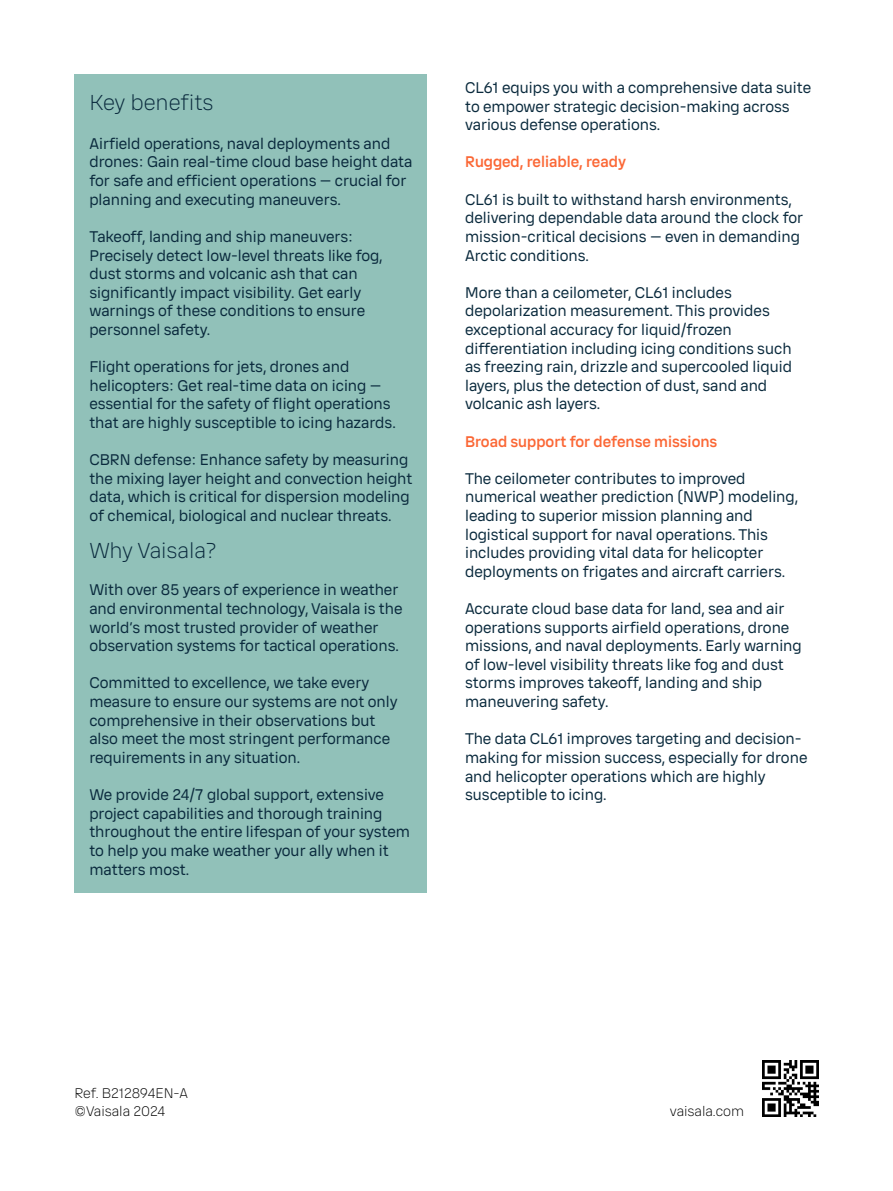
<style>
.page{position:relative;width:893px;height:1191px;background:#fff}
.page>*{position:absolute;margin:0;border:0;box-sizing:border-box;transform-origin:0 0}
.t1{font:300 21px "Vaisala Sans";color:#0a2a3d}
.t2{font:15px/18.6px "Vaisala Sans";color:#0a2a3d}
.t3{font:500 15px "Vaisala Sans";color:#fb6735}
.t4{font:300 13.5px/18.6px "Vaisala Sans";color:#000}
</style>
<div class="page">
<img style="left:763px;top:1060px;width:56px;height:56px">
<div style="left:74px;top:74px;width:353px;height:819px;background:#91c1b9"></div>
<h1 class="t1" style="left:89px;top:88px;width:126px">Key benefits</h1>
<p class="t2" style="left:89px;top:134px;width:324px">Airfield operations, naval deployments and drones: Gain real-time cloud base height data for safe and efficient operations — crucial for planning and executing maneuvers.</p>
<p class="t2" style="left:89px;top:227px;width:295px">Takeoff, landing and ship maneuvers:<br>Precisely detect low-level threats like fog, dust storms and volcanic ash that can significantly impact visibility. Get early warnings of these conditions to ensure personnel safety.</p>
<p class="t2" style="left:89px;top:357px;width:308px">Flight operations for jets, drones and helicopters: Get real-time data on icing — essential for the safety of flight operations that are highly susceptible to icing hazards.</p>
<p class="t2" style="left:89px;top:450px;width:324px">CBRN defense: Enhance safety by measuring the mixing layer height and convection height data, which is critical for dispersion modeling of chemical, biological and nuclear threats.</p>
<h1 class="t1" style="left:89px;top:536px;width:129px">Why Vaisala?</h1>
<p class="t2" style="left:89px;top:580px;width:315px">With over 85 years of experience in weather and environmental technology, Vaisala is the world’s most trusted provider of weather observation systems for tactical operations.</p>
<p class="t2" style="left:89px;top:673px;width:310px">Committed to excellence, we take every measure to ensure our systems are not only comprehensive in their observations but also meet the most stringent performance requirements in any situation.</p>
<p class="t2" style="left:89px;top:785px;width:322px">We provide 24/7 global support, extensive project capabilities and thorough training throughout the entire lifespan of your system to help you make weather your ally when it matters most.</p>
<p class="t2" style="left:465px;top:78px;width:348px">CL61 equips you with a comprehensive data suite to empower strategic decision-making across various defense operations.</p>
<p class="t3" style="left:465px;top:152px;width:162px">Rugged, reliable, ready</p>
<p class="t2" style="left:465px;top:189px;width:340px">CL61 is built to withstand harsh environments, delivering dependable data around the clock for mission-critical decisions — even in demanding Arctic conditions.</p>
<p class="t2" style="left:465px;top:282px;width:328px">More than a ceilometer, CL61 includes depolarization measurement. This provides exceptional accuracy for liquid/frozen differentiation including icing conditions such as freezing rain, drizzle and supercooled liquid layers, plus the detection of dust, sand and volcanic ash layers.</p>
<p class="t3" style="left:465px;top:431px;width:254px">Broad support for defense missions</p>
<p class="t2" style="left:465px;top:468px;width:334px">The ceilometer contributes to improved numerical weather prediction (NWP) modeling, leading to superior mission planning and logistical support for naval operations. This includes providing vital data for helicopter deployments on frigates and aircraft carriers.</p>
<p class="t2" style="left:465px;top:599px;width:338px">Accurate cloud base data for land, sea and air operations supports airfield operations, drone missions, and naval deployments. Early warning of low-level visibility threats like fog and dust storms improves takeoff, landing and ship maneuvering safety.</p>
<p class="t2" style="left:465px;top:729px;width:344px">The data CL61 improves targeting and decision&shy;making for mission success, especially for drone and helicopter operations which are highly susceptible to icing.</p>
<p class="t4" style="left:74px;top:1083px;width:115px">Ref. B212894EN-A ©Vaisala 2024</p>
<p class="t4" style="left:670px;top:1101px;width:76px">vaisala.com</p>
</div>
